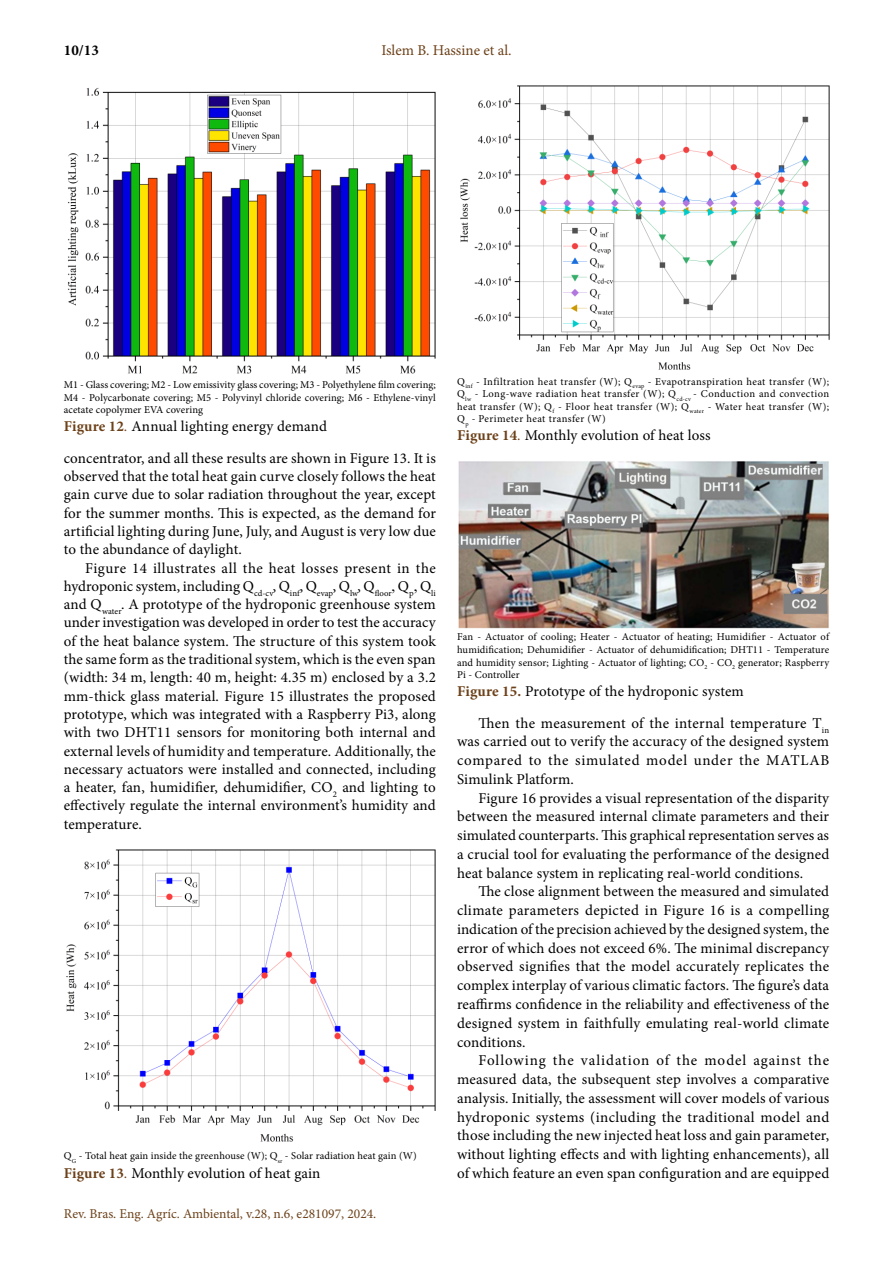
<style>
.page{position:relative;width:893px;height:1263px;background:#fff}
.page>*{position:absolute;margin:0;border:0;box-sizing:border-box;transform-origin:0 0}
.t1{font:15px/18.8px "Minion Pro";letter-spacing:.005em;color:#000;text-align:justify}
.t2{font:15px "Minion Pro";color:#6c4119}
.t3{font:700 15px "Minion Pro";color:#000}
.t4{font:13.5px "Minion Pro";color:#6c4119}
.t5{font:10.5px/12.6px "Minion Pro";letter-spacing:.01em;color:#000;text-align:justify}
.s1{font-weight:700;color:#6c4119}
.s2{font-style:italic;color:#6c4119}
.s3{font-family:"Times New Roman"}
</style>
<div class="page">
<img style="left:67px;top:88px;width:369px;height:286px">
<img style="left:66px;top:850px;width:370px;height:292px">
<img style="left:460px;top:85px;width:369px;height:285px">
<img style="left:458px;top:461px;width:371px;height:167px">
<p class="t3" style="left:64px;top:40px;width:36px">10/13</p>
<p class="t2" style="left:381px;top:40px;width:132px">Islem B. Hassine et al.</p>
<p class="t5" style="left:64px;top:378px;width:374px">M1 - Glass covering; M2 - Low emissivity glass covering; M3 - Polyethylene film covering; M4 - Polycarbonate covering; M5 - Polyvinyl chloride covering; M6 - Ethylene-vinyl acetate copolymer EVA covering</p>
<p class="t1" style="left:64px;top:416px;width:265px"><span class="s1">Figure 12</span><span class="s2">.</span> Annual lighting energy demand</p>
<p class="t1" style="left:64px;top:449px;width:374px;line-height:18.3px">concentrator, and all these results are shown in Figure 13. It is observed that the total heat gain curve closely follows the heat gain curve due to solar radiation throughout the year, except for the summer months. This is expected, as the demand for artificial lighting during June, July, and August is very low due to the abundance of daylight.</p>
<p class="t1" style="left:64px;top:559px;width:374px;line-height:18.3px;text-indent:21px">Figure 14 illustrates all the heat losses present in the hydroponic system, including Q<sub>cd-cv</sub>, Q<sub>inf</sub>, Q<sub>evap</sub>, Q<sub>lw</sub>, Q<sub>floor</sub><span class="s3">,</span> Q<sub>p</sub><span class="s3">,</span> Q<sub>li </sub>and Q<sub>water</sub>. A prototype of the hydroponic greenhouse system under investigation was developed in order to test the accuracy of the heat balance system. The structure of this system took the same form as the traditional system, which is the even span (width: 34 m, length: 40 m, height: 4.35 m) enclosed by a 3.2 mm-thick glass material. Figure 15 illustrates the proposed prototype, which was integrated with a Raspberry Pi3, along with two DHT11 sensors for monitoring both internal and external levels of humidity and temperature. Additionally, the necessary actuators were installed and connected, including a heater, fan, humidifier, dehumidifier, CO<sub>2</sub> and lighting to effectively regulate the internal environment’s humidity and temperature.</p>
<p class="t5" style="left:64px;top:1149px;width:354px">Q<sub>G</sub> - Total heat gain inside the greenhouse (W); Q<sub>sr</sub> - Solar radiation heat gain (W)</p>
<p class="t1" style="left:64px;top:1164px;width:258px"><span class="s1">Figure 13</span><span class="s2">.</span> Monthly evolution of heat gain</p>
<p class="t4" style="left:64px;top:1204px;width:314px">Rev. Bras. Eng. Agríc. Ambiental, v.28, n.6, e281097, 2024.</p>
<p class="t5" style="left:457px;top:375px;width:374px">Q<sub>inf</sub> - Infiltration heat transfer (W); Q<sub>evap</sub> - Evapotranspiration heat transfer (W); Q<sub>lw</sub> - Long-wave radiation heat transfer (W); Q<sub>cd-cv</sub> - Conduction and convection heat transfer (W); Q<sub>f</sub> - Floor heat transfer (W); Q<sub>water</sub> - Water heat transfer (W); Q<sub>p</sub> - Perimeter heat transfer (W)</p>
<p class="t1" style="left:457px;top:426px;width:255px"><span class="s1">Figure 14</span><span class="s2">.</span> Monthly evolution of heat loss</p>
<p class="t5" style="left:457px;top:631px;width:374px">Fan - Actuator of cooling; Heater - Actuator of heating; Humidifier - Actuator of humidification; Dehumidifier - Actuator of dehumidification; DHT11 - Temperature and humidity sensor; Lighting - Actuator of lighting; CO<sub>2</sub> - CO<sub>2</sub> generator; Raspberry Pi - Controller</p>
<p class="t1" style="left:457px;top:681px;width:288px"><span class="s1">Figure 15.</span> Prototype of the hydroponic system</p>
<p class="t1" style="left:457px;top:714px;width:374px;text-indent:21px">Then the measurement of the internal temperature T<sub>in </sub>was carried out to verify the accuracy of the designed system compared to the simulated model under the MATLAB Simulink Platform.</p>
<p class="t1" style="left:457px;top:789px;width:374px;text-indent:21px">Figure 16 provides a visual representation of the disparity between the measured internal climate parameters and their simulated counterparts. This graphical representation serves as a crucial tool for evaluating the performance of the designed heat balance system in replicating real-world conditions.</p>
<p class="t1" style="left:457px;top:882px;width:374px;text-indent:21px">The close alignment between the measured and simulated climate parameters depicted in Figure 16 is a compelling indication of the precision achieved by the designed system, the error of which does not exceed 6%. The minimal discrepancy observed signifies that the model accurately replicates the complex interplay of various climatic factors. The figure’s data reaffirms confidence in the reliability and effectiveness of the designed system in faithfully emulating real-world climate conditions.</p>
<p class="t1" style="left:457px;top:1051px;width:374px;text-indent:21px">Following the validation of the model against the measured data, the subsequent step involves a comparative analysis. Initially, the assessment will cover models of various hydroponic systems (including the traditional model and those including the new injected heat loss and gain parameter, without lighting effects and with lighting enhancements), all of which feature an even span configuration and are equipped</p>
</div>
